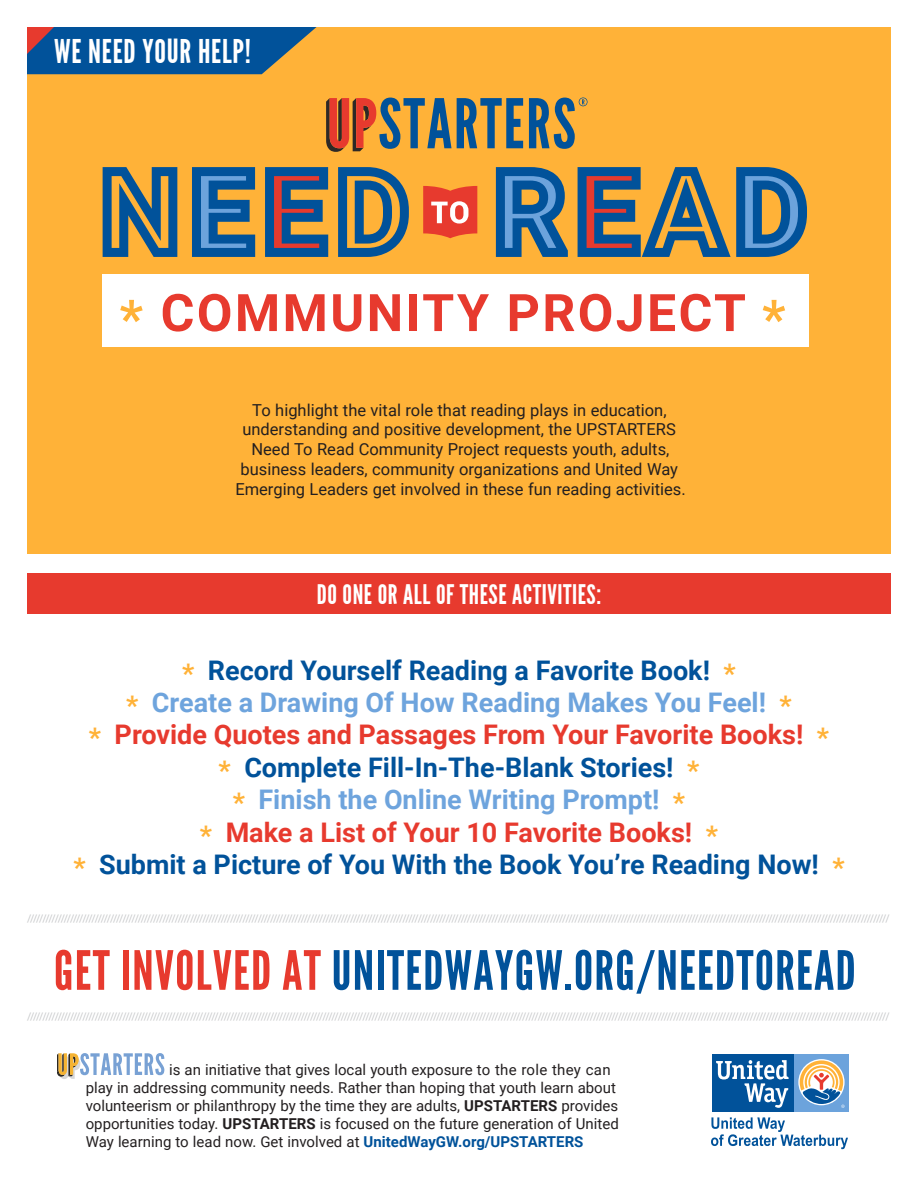
<style>
.page{position:relative;width:918px;height:1188px;background:#fff}
.page>*{position:absolute;margin:0;border:0;box-sizing:border-box;transform-origin:0 0}
.t1{font:54px "League Gothic";letter-spacing:.025em;color:#01529a}
.t2{font:32.7px "League Gothic";letter-spacing:.025em;color:#fff}
.t3{font:700 27px "Roboto";color:#01529a}
.t4{font:700 27px "Roboto";color:#e73a2e}
.t5{font:700 27px "Roboto";color:#6ea4dd}
.t6{font:27px "League Gothic";letter-spacing:.02em;color:#fff}
.t7{font:16.5px/19.8px "Roboto";color:#231f20;text-align:center}
.t8{font:15px/18px "Roboto";color:#231f20}
.t9{font:10.5px "Roboto";color:#c7c8ca}
.s1{color:#ffb238}
.s2{color:#e73a2e}
.s3{font-weight:700}
.s4{font-weight:700;color:#01529a}
</style>
<div class="page">
<div style="left:27px;top:574px;width:864px;height:40px;background:#e73a2e"></div>
<div style="left:27px;top:27px;width:864px;height:527px;background:#ffb238"></div>
<svg style="left:27px;top:27px;width:290px;height:47px;background:#1f5a8d"></svg>
<div style="left:793px;top:1054px;width:56px;height:58px;background:#6ca3dc"></div>
<div style="left:712px;top:1054px;width:81px;height:58px;background:#01529a"></div>
<svg style="left:716px;top:1060px;width:73px;height:48px"></svg>
<svg style="left:800px;top:1060px;width:45px;height:48px"></svg>
<svg style="left:711px;top:1117px;width:137px;height:32px"></svg>
<div style="left:102px;top:274px;width:707px;height:73px;background:#fff"></div>
<svg style="left:103px;top:167px;width:74px;height:90px"></svg>
<svg style="left:192px;top:167px;width:63px;height:90px"></svg>
<svg style="left:265px;top:167px;width:63px;height:90px"></svg>
<svg style="left:338px;top:167px;width:71px;height:90px"></svg>
<svg style="left:496px;top:167px;width:72px;height:90px"></svg>
<svg style="left:578px;top:167px;width:229px;height:90px"></svg>
<svg style="left:120px;top:300px;width:23px;height:22px"></svg>
<svg style="left:163px;top:294px;width:30px;height:38px"></svg>
<svg style="left:199px;top:294px;width:31px;height:38px"></svg>
<svg style="left:238px;top:294px;width:39px;height:37px"></svg>
<svg style="left:286px;top:294px;width:39px;height:37px"></svg>
<svg style="left:333px;top:294px;width:28px;height:38px"></svg>
<svg style="left:370px;top:294px;width:30px;height:37px"></svg>
<div style="left:409px;top:294px;width:8px;height:37px;background:#e73a2e"></div>
<svg style="left:423px;top:294px;width:66px;height:37px"></svg>
<svg style="left:510px;top:294px;width:28px;height:37px"></svg>
<svg style="left:546px;top:294px;width:28px;height:37px"></svg>
<svg style="left:580px;top:294px;width:31px;height:38px"></svg>
<svg style="left:617px;top:294px;width:24px;height:38px"></svg>
<svg style="left:650px;top:294px;width:25px;height:37px"></svg>
<svg style="left:681px;top:294px;width:64px;height:38px"></svg>
<svg style="left:763px;top:300px;width:22px;height:22px"></svg>
<svg style="left:423px;top:186px;width:54px;height:52px;background:#ec5f4b"></svg>
<svg style="left:326px;top:97px;width:197px;height:55px"></svg>
<svg style="left:529px;top:97px;width:59px;height:52px"></svg>
<svg style="left:57px;top:1053px;width:107px;height:26px"></svg>
<p class="t2" style="left:54px;top:33px;width:199px">WE NEED YOUR HELP!</p>
<p class="t7" style="left:235px;top:399px;width:452px">To highlight the vital role that reading plays in education, understanding and positive development, the UPSTARTERS Need To Read Community Project requests youth, adults, business leaders, community organizations and United Way Emerging Leaders get involved in these fun reading activities.</p>
<p class="t6" style="left:317px;top:579px;width:286px">DO ONE OR ALL OF THESE ACTIVITIES:</p>
<p class="t3" style="left:182px;top:651px;width:555px"><span class="s1">*</span> Record Yourself Reading a Favorite Book! <span class="s1">*</span></p>
<p class="t5" style="left:126px;top:683px;width:667px"><span class="s1">*</span> Create a Drawing Of How Reading Makes You Feel! <span class="s1">*</span></p>
<p class="t4" style="left:89px;top:716px;width:742px"><span class="s1">*</span> Provide Quotes and Passages From Your Favorite Books! <span class="s1">*</span></p>
<p class="t3" style="left:219px;top:748px;width:482px"><span class="s1">*</span> Complete Fill-In-The-Blank Stories! <span class="s1">*</span></p>
<p class="t5" style="left:233px;top:781px;width:454px"><span class="s1">*</span> Finish the Online Writing Prompt! <span class="s1">*</span></p>
<p class="t4" style="left:200px;top:813px;width:520px"><span class="s1">*</span> Make a List of Your 10 Favorite Books! <span class="s1">*</span></p>
<p class="t3" style="left:73px;top:845px;width:773px"><span class="s1">*</span> Submit a Picture of You With the Book You’re Reading Now! <span class="s1">*</span></p>
<p class="t9" style="left:27px;top:910px;width:864px">////////////////////////////////////////////////////////////////////////////////////////////////////////////////////////////////////////////////////////////////////////////////////////////////////////////////////////////////////////////////////////////////////////////////////////</p>
<p class="t1" style="left:54px;top:940px;width:803px"><span class="s2">GET INVOLVED AT</span> UNITEDWAYGW.ORG/NEEDTOREAD</p>
<p class="t9" style="left:27px;top:1009px;width:864px">////////////////////////////////////////////////////////////////////////////////////////////////////////////////////////////////////////////////////////////////////////////////////////////////////////////////////////////////////////////////////////////////////////////////////////</p>
<p class="t8" style="left:86px;top:1060px;width:535px;text-indent:83px">is an initiative that gives local youth exposure to the role they can play in addressing community needs. Rather than hoping that youth learn about volunteerism or philanthropy by the time they are adults, <span class="s3">UPSTARTERS</span> provides opportunities today. <span class="s3">UPSTARTERS</span> is focused on the future generation of United Way learning to lead now. Get involved at <span class="s4">UnitedWayGW.org/UPSTARTERS</span></p>
</div>
